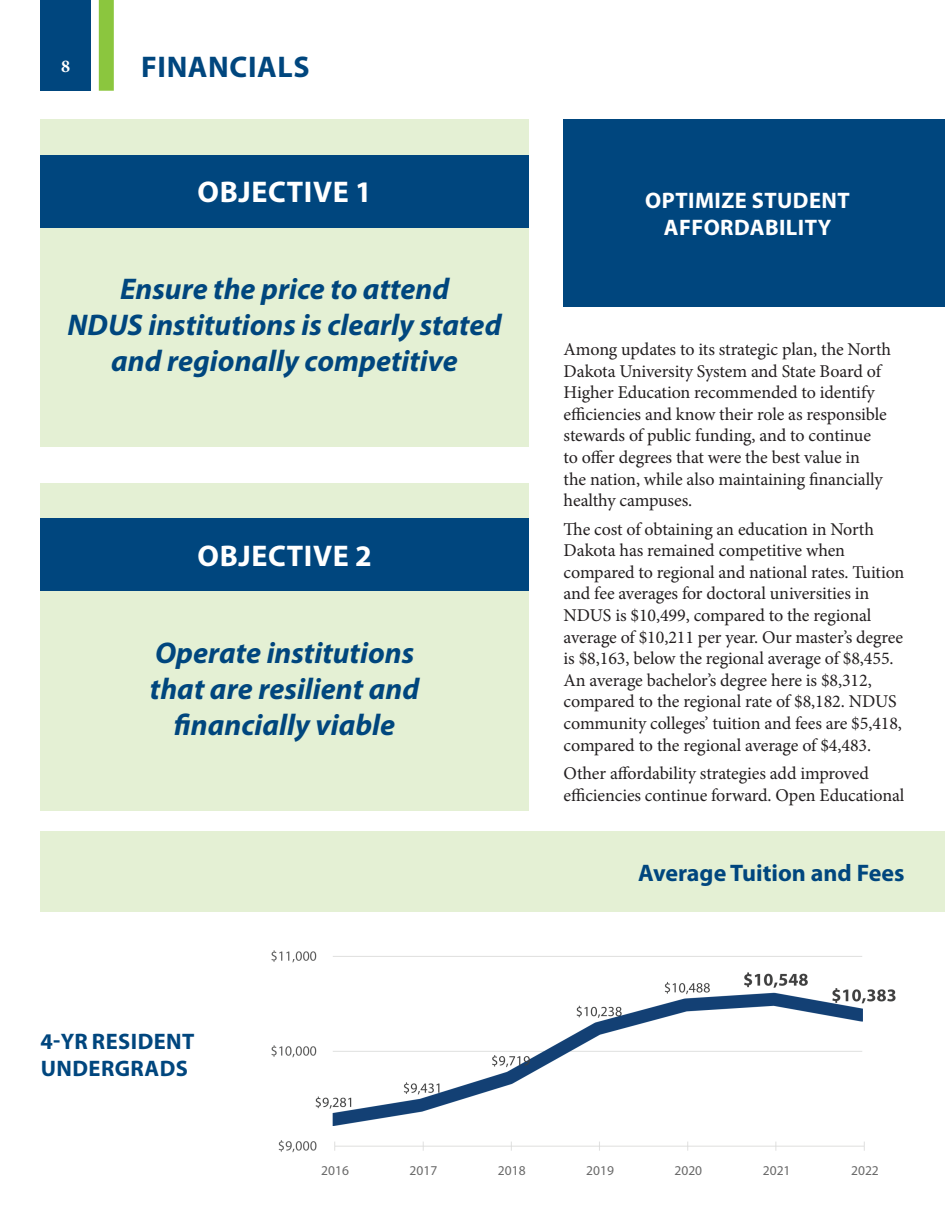
<style>
.page{position:relative;width:945px;height:1215px;background:#fff}
.page>*{position:absolute;margin:0;border:0;box-sizing:border-box;transform-origin:0 0}
.t1{font:italic 700 30px/36px "Myriad Pro";color:#00467e;text-align:center}
.t2{font:700 30px "Myriad Pro";letter-spacing:.02em;color:#fff}
.t3{font:700 30px "Myriad Pro";letter-spacing:.02em;color:#00467e}
.t4{font:700 24px "Myriad Pro";color:#00467e}
.t5{font:700 22.5px/27px "Myriad Pro";letter-spacing:.02em;color:#fff;text-align:center}
.t6{font:700 22.5px "Myriad Pro";letter-spacing:.02em;color:#00467e}
.t7{font:18px/21.6px "Minion Pro";letter-spacing:-.005em;color:#231f20}
.t8{font:700 18px "Minion Pro";color:#fff}
.t9{font:13.5px "Myriad Pro";color:#696969}
</style>
<div class="page">
<div style="left:99px;top:0;width:15px;height:91px;background:#8bc63e"></div>
<div style="left:40px;top:0;width:51px;height:91px;background:#00467e"></div>
<div style="left:40px;top:119px;width:489px;height:328px;background:#e4f0d4"></div>
<div style="left:40px;top:483px;width:489px;height:328px;background:#e4f0d4"></div>
<div style="left:40px;top:155px;width:489px;height:72px;background:#00467e"></div>
<div style="left:40px;top:519px;width:489px;height:72px;background:#00467e"></div>
<div style="left:564px;top:119px;width:381px;height:188px;background:#00467e"></div>
<div style="left:40px;top:831px;width:905px;height:81px;background:#e4f0d4"></div>
<img style="left:271px;top:950px;width:625px;height:203px">
<img style="left:324px;top:1136px;width:572px;height:17px">
<p class="t8" style="left:61px;top:54px;width:10px">8</p>
<p class="t3" style="left:141px;top:47px;width:170px">FINANCIALS</p>
<p class="t2" style="left:198px;top:173px;width:176px">OBJECTIVE 1</p>
<p class="t1" style="left:120px;top:270px;width:331px">Ensure the price to attend</p>
<p class="t1" style="left:68px;top:306px;width:435px">NDUS institutions is clearly stated and regionally competitive</p>
<p class="t2" style="left:198px;top:536px;width:176px">OBJECTIVE 2</p>
<p class="t1" style="left:155px;top:634px;width:261px">Operate institutions</p>
<p class="t1" style="left:150px;top:670px;width:271px">that are resilient and</p>
<p class="t1" style="left:174px;top:706px;width:223px">financially viable</p>
<p class="t6" style="left:40px;top:1027px;width:156px">4-YR RESIDENT</p>
<p class="t6" style="left:41px;top:1054px;width:149px">UNDERGRADS</p>
<p class="t5" style="left:645px;top:186px;width:206px">OPTIMIZE STUDENT<br>AFFORDABILITY</p>
<p class="t7" style="left:564px;top:339px;width:329px">Among updates to its strategic plan, the North Dakota University System and State Board of Higher Education recommended to identify efficiencies and know their role as responsible stewards of public funding, and to continue<br>to offer degrees that were the best value in<br>the nation, while also maintaining financially healthy campuses.</p>
<p class="t7" style="left:564px;top:518px;width:342px">The cost of obtaining an education in North Dakota has remained competitive when compared to regional and national rates. Tuition and fee averages for doctoral universities in NDUS is $10,499, compared to the regional average of $10,211 per year. Our master’s degree is $8,163, below the regional average of $8,455.<br>An average bachelor’s degree here is $8,312, compared to the regional rate of $8,182. NDUS community colleges’ tuition and fees are $5,418, compared to the regional average of $4,483.</p>
<p class="t7" style="left:564px;top:762px;width:342px">Other affordability strategies add improved efficiencies continue forward. Open Educational</p>
<p class="t4" style="left:638px;top:857px;width:268px">Average Tuition and Fees</p>
<p class="t9" style="left:321px;top:1162px;width:29px">2016</p>
<p class="t9" style="left:410px;top:1162px;width:29px">2017</p>
<p class="t9" style="left:498px;top:1162px;width:29px">2018</p>
<p class="t9" style="left:586px;top:1162px;width:29px">2019</p>
<p class="t9" style="left:675px;top:1162px;width:29px">2020</p>
<p class="t9" style="left:763px;top:1162px;width:29px">2021</p>
<p class="t9" style="left:851px;top:1162px;width:29px">2022</p>
</div>
